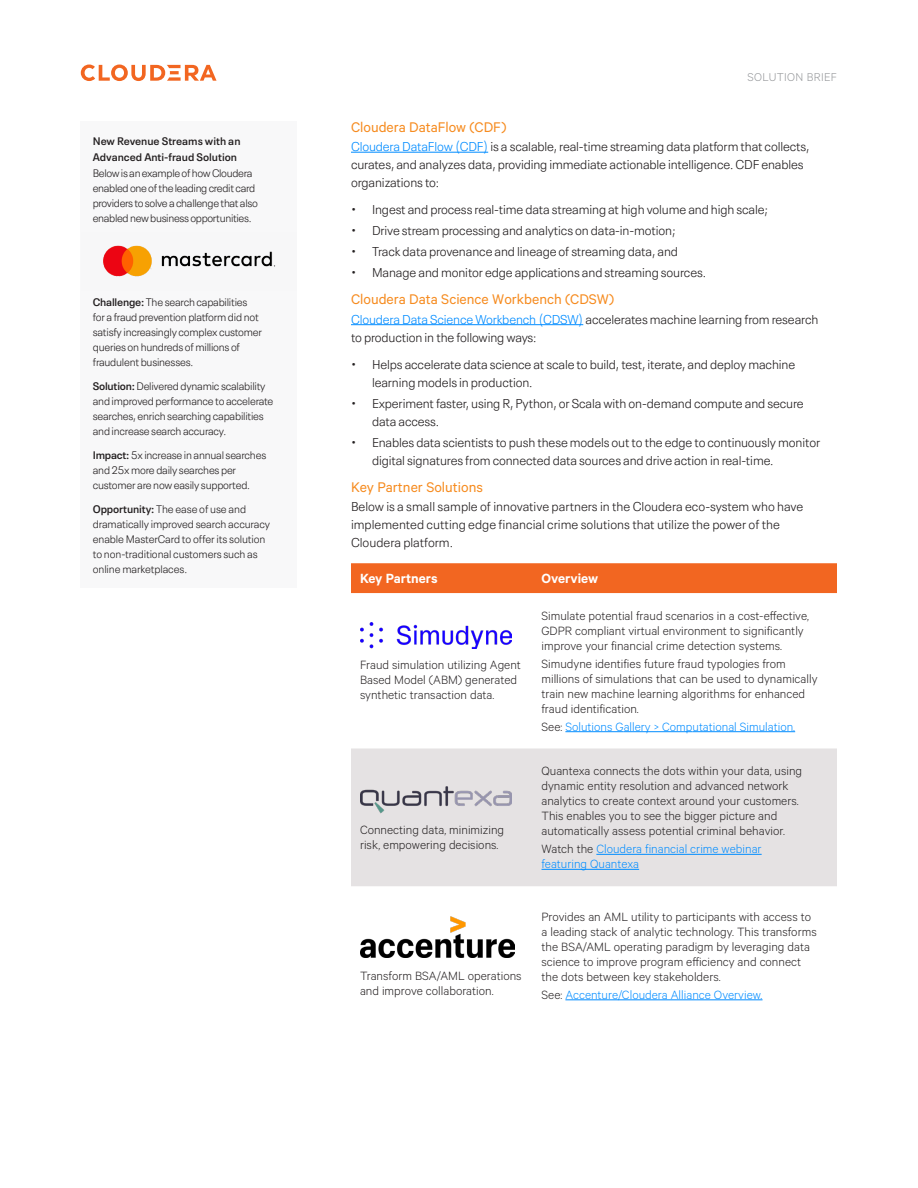
<style>
.page{position:relative;width:918px;height:1188px;background:#fff}
.page>*{position:absolute;margin:0;border:0;box-sizing:border-box;transform-origin:0 0}
.ORANGE_SUB_HEADER{font:15.75px "Calibre";color:#f68b1f}
.Table_Header_copy{font:600 15px "Calibre";color:#fff}
.Table_Body_Copy{font:300 13.5px/15px "Calibre";color:#231f20}
.Table_Body_Copy-2{font:300 13.5px/15px "Calibre";color:#008cff}
.BODY{font:300 12.75px/18px "Neue Plak Text";letter-spacing:-.01em;color:#231f20}
.t1{font:300 12.75px "Calibre";letter-spacing:.025em;color:#939598}
.Sidebar_text{font:300 10.8px/15px "Neue Plak Text";letter-spacing:-.02em;color:#231f20}
.Sidebar_head_no_spa{font:600 10.8px/15.8px "Neue Plak Text";color:#231f20}
.s1{font-weight:600}
.s2{color:#008cff}
.s3{color:#231f20}
</style>
<div class="page">
<svg style="left:81px;top:65px;width:136px;height:16px"></svg>
<hr style="left:351px;top:152px;width:137px;height:1px;background:#008cff">
<hr style="left:351px;top:324px;width:232px;height:1px;background:#008cff">
<div style="left:81px;top:122px;width:216px;height:466px;background:#f8f8f9"></div>
<div style="left:351px;top:563px;width:486px;height:30px;background:#f26621"></div>
<svg style="left:351px;top:593px;width:486px;height:140px"></svg>
<div style="left:351px;top:748px;width:486px;height:138px;background:#e5e2e3"></div>
<svg style="left:362px;top:943px;width:401px;height:57px"></svg>
<img style="left:360px;top:622px;width:152px;height:27px">
<hr style="left:565px;top:731px;width:59px;height:1px;background:#008cff">
<hr style="left:624px;top:731px;width:69px;height:1px;background:#008cff">
<hr style="left:693px;top:731px;width:102px;height:1px;background:#008cff">
<img style="left:360px;top:786px;width:151px;height:30px">
<hr style="left:596px;top:854px;width:166px;height:1px;background:#008cff">
<hr style="left:542px;top:869px;width:97px;height:1px;background:#008cff">
<img style="left:360px;top:916px;width:154px;height:41px">
<hr style="left:565px;top:1000px;width:198px;height:1px;background:#008cff">
<img style="left:103px;top:245px;width:173px;height:32px">
<p class="Sidebar_head_no_spa" style="left:93px;top:132px;width:149px">New Revenue Streams with an<br>Advanced Anti-fraud Solution</p>
<p class="Sidebar_text" style="left:93px;top:165px;width:167px">Below is an example of how Cloudera enabled one of the leading credit card providers to solve a challenge that also enabled new business opportunities.</p>
<p class="Sidebar_text" style="left:93px;top:294px;width:171px"><span class="s1">Challenge:</span> The search capabilities for a fraud prevention platform did not satisfy increasingly complex customer queries on hundreds of millions of fraudulent businesses.</p>
<p class="Sidebar_text" style="left:93px;top:378px;width:182px"><span class="s1">Solution:</span> Delivered dynamic scalability and improved performance to accelerate searches, enrich searching capabilities and increase search accuracy.</p>
<p class="Sidebar_text" style="left:93px;top:447px;width:175px"><span class="s1">Impact:</span> 5x increase in annual searches and 25x more daily searches per customer are now easily supported.</p>
<p class="Sidebar_text" style="left:93px;top:501px;width:179px"><span class="s1">Opportunity:</span> The ease of use and dramatically improved search accuracy enable MasterCard to offer its solution to non-traditional customers such as online marketplaces.</p>
<p class="t1" style="left:748px;top:70px;width:91px">SOLUTION BRIEF</p>
<p class="ORANGE_SUB_HEADER" style="left:351px;top:118px;width:157px">Cloudera DataFlow (CDF)</p>
<p class="BODY" style="left:351px;top:137px;width:460px"><span class="s2">Cloudera DataFlow (CDF)</span> is a scalable, real-time streaming data platform that collects, curates, and analyzes data, providing immediate actionable intelligence. CDF enables organizations to:</p>
<p class="BODY" style="left:351px;top:200px;width:419px">• Ingest and process real-time data streaming at high volume and high scale;</p>
<p class="BODY" style="left:351px;top:221px;width:326px">• Drive stream processing and analytics on data-in-motion;</p>
<p class="BODY" style="left:351px;top:242px;width:329px">• Track data provenance and lineage of streaming data, and</p>
<p class="BODY" style="left:351px;top:263px;width:357px">• Manage and monitor edge applications and streaming sources.</p>
<p class="ORANGE_SUB_HEADER" style="left:351px;top:290px;width:265px">Cloudera Data Science Workbench (CDSW)</p>
<p class="BODY" style="left:351px;top:309px;width:469px"><span class="s2">Cloudera Data Science Workbench (CDSW)</span> accelerates machine learning from research to production in the following ways:</p>
<p class="BODY" style="left:372px;top:354px;width:425px;text-indent:-21px">• Helps accelerate data science at scale to build, test, iterate, and deploy machine learning models in production.</p>
<p class="BODY" style="left:372px;top:393px;width:433px;text-indent:-21px">• Experiment faster, using R, Python, or Scala with on-demand compute and secure data access.</p>
<p class="BODY" style="left:372px;top:432px;width:450px;text-indent:-21px">• Enables data scientists to push these models out to the edge to continuously monitor digital signatures from connected data sources and drive action in real-time.</p>
<p class="ORANGE_SUB_HEADER" style="left:351px;top:478px;width:133px">Key Partner Solutions</p>
<p class="BODY" style="left:351px;top:497px;width:454px">Below is a small sample of innovative partners in the Cloudera eco-system who have implemented cutting edge financial crime solutions that utilize the power of the<br>Cloudera platform.</p>
<p class="Table_Header_copy" style="left:360px;top:570px;width:79px">Key Partners</p>
<p class="Table_Header_copy" style="left:542px;top:570px;width:58px">Overview</p>
<p class="Table_Body_Copy" style="left:360px;top:657px;width:162px">Fraud simulation utilizing Agent<br>Based Model (ABM) generated synthetic transaction data.</p>
<p class="Table_Body_Copy" style="left:360px;top:821px;width:146px">Connecting data, minimizing risk, empowering decisions.</p>
<p class="Table_Body_Copy" style="left:360px;top:967px;width:163px">Transform BSA/AML operations and improve collaboration.</p>
<p class="Table_Body_Copy" style="left:542px;top:607px;width:269px">Simulate potential fraud scenarios in a cost-effective,<br>GDPR compliant virtual environment to significantly improve your financial crime detection systems.</p>
<p class="Table_Body_Copy" style="left:542px;top:655px;width:278px">Simudyne identifies future fraud typologies from millions of simulations that can be used to dynamically train new machine learning algorithms for enhanced fraud identification.</p>
<p class="Table_Body_Copy-2" style="left:542px;top:718px;width:255px"><span class="s3">See:</span> Solutions Gallery &gt; Computational Simulation.</p>
<p class="Table_Body_Copy" style="left:542px;top:763px;width:262px">Quantexa connects the dots within your data, using dynamic entity resolution and advanced network analytics to create context around your customers.<br>This enables you to see the bigger picture and automatically assess potential criminal behavior.</p>
<p class="Table_Body_Copy-2" style="left:542px;top:841px;width:222px"><span class="s3">Watch the</span> Cloudera financial crime webinar featuring Quantexa</p>
<p class="Table_Body_Copy" style="left:542px;top:909px;width:277px">Provides an AML utility to participants with access to a leading stack of analytic technology. This transforms the BSA/AML operating paradigm by leveraging data science to improve program efficiency and connect the dots between key stakeholders.</p>
<p class="Table_Body_Copy-2" style="left:542px;top:987px;width:223px"><span class="s3">See:</span> Accenture/Cloudera Alliance Overview.</p>
</div>
